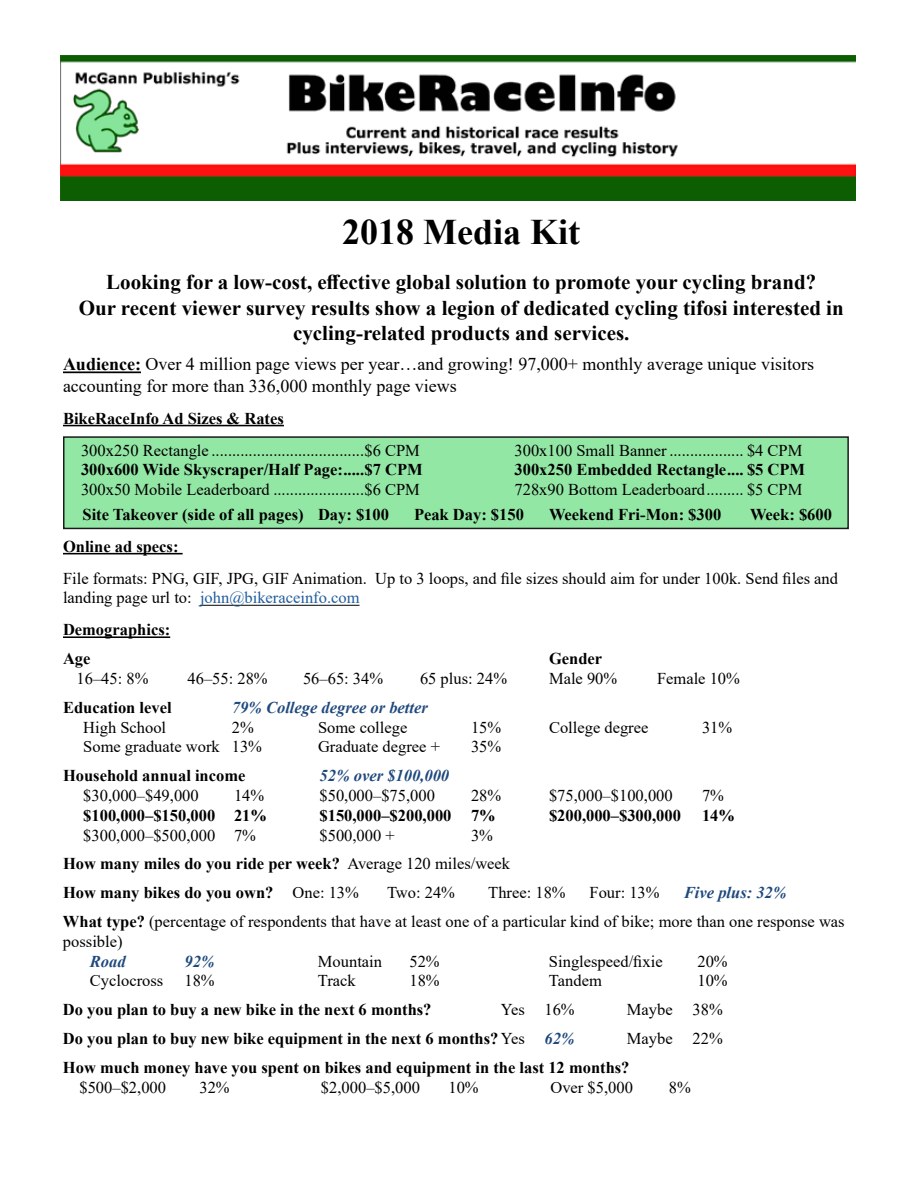
<style>
.page{position:relative;width:918px;height:1188px;background:#fff}
.page>*{position:absolute;margin:0;border:0;box-sizing:border-box;transform-origin:0 0}
.t1{font:700 36px "Times New Roman";color:#000}
.t2{font:700 21px/25.2px "Times New Roman";color:#000;text-align:center}
.t3{font:18px/21.6px "Times New Roman";color:#000}
.t4{font:16.5px/19.8px "Times New Roman";color:#000}
.t5{font:700 16.5px/28.8px "Times New Roman";color:#000}
.t6{font:italic 700 16.5px "Times New Roman";color:#1f497d}
.s1{font-weight:700}
.s2{color:#215e9e}
.s3{font-weight:400}
.s4{font-weight:700;font-style:italic;color:#1f497d}
.s5{font-style:italic;color:#1f497d}
</style>
<div class="page">
<div style="left:64px;top:437px;width:784px;height:91px;background:#93e7a5"></div>
<div style="left:63px;top:436px;width:786px;height:93px;border:2px solid #000"></div>
<hr style="left:63px;top:371px;width:78px;height:2px;background:#000">
<hr style="left:63px;top:425px;width:221px;height:1px;background:#000">
<hr style="left:63px;top:553px;width:120px;height:1px;background:#000">
<hr style="left:200px;top:605px;width:160px;height:1px;background:#000">
<hr style="left:63px;top:636px;width:107px;height:2px;background:#000">
<img style="left:60px;top:56px;width:796px;height:144px">
<h1 class="t1" style="left:342px;top:206px;width:239px">2018 Media Kit</h1>
<p class="t2" style="left:79px;top:269px;width:767px">Looking for a low-cost, effective global solution to promote your cycling brand?<br>Our recent viewer survey results show a legion of dedicated cycling tifosi interested in cycling-related products and services.</p>
<p class="t3" style="left:63px;top:353px;width:753px"><span class="s1">Audience:</span> Over 4 million page views per year…and growing! 97,000+ monthly average unique visitors accounting for more than 336,000 monthly page views</p>
<p class="t5" style="left:63px;top:403px;width:222px">BikeRaceInfo Ad Sizes &amp; Rates</p>
<p class="t4" style="left:81px;top:440px;width:340px">300x250 Rectangle .....................................$6 CPM</p>
<p class="t4" style="left:515px;top:440px;width:289px">300x100 Small Banner .................. $4 CPM</p>
<p class="t5" style="left:81px;top:455px;width:343px">300x600 Wide Skyscraper/Half Page:.....$7 CPM</p>
<p class="t5" style="left:515px;top:455px;width:292px">300x250 Embedded Rectangle.... $5 CPM</p>
<p class="t4" style="left:81px;top:479px;width:340px">300x50 Mobile Leaderboard ......................$6 CPM</p>
<p class="t4" style="left:515px;top:479px;width:289px">728x90 Bottom Leaderboard......... $5 CPM</p>
<p class="t5" style="left:83px;top:500px;width:308px">Site Takeover (side of all pages) Day: $100</p>
<p class="t5" style="left:414px;top:500px;width:111px">Peak Day: $150</p>
<p class="t5" style="left:549px;top:500px;width:174px">Weekend Fri-Mon: $300</p>
<p class="t5" style="left:750px;top:500px;width:84px">Week: $600</p>
<p class="t5" style="left:63px;top:531px;width:117px">Online ad specs:</p>
<p class="t4" style="left:63px;top:568px;width:777px">File formats: PNG, GIF, JPG, GIF Animation. Up to 3 loops, and file sizes should aim for under 100k. Send files and landing page url to: <span class="s2">john@bikeraceinfo.com</span></p>
<p class="t5" style="left:63px;top:615px;width:109px">Demographics:<br>Age</p>
<p class="t5" style="left:549px;top:644px;width:55px">Gender</p>
<p class="t4" style="left:77px;top:668px;width:73px">16–45: 8%</p>
<p class="t4" style="left:188px;top:668px;width:82px">46–55: 28%</p>
<p class="t4" style="left:303px;top:668px;width:82px">56–65: 34%</p>
<p class="t4" style="left:420px;top:668px;width:89px">65 plus: 24%</p>
<p class="t4" style="left:549px;top:668px;width:70px">Male 90%</p>
<p class="t4" style="left:657px;top:668px;width:84px">Female 10%</p>
<p class="t5" style="left:63px;top:692px;width:110px">Education level</p>
<p class="t6" style="left:232px;top:696px;width:198px">79% College degree or better</p>
<p class="t4" style="left:83px;top:717px;width:84px">High School</p>
<p class="t4" style="left:232px;top:717px;width:23px">2%</p>
<p class="t4" style="left:318px;top:717px;width:91px">Some college</p>
<p class="t4" style="left:471px;top:717px;width:32px">15%</p>
<p class="t4" style="left:549px;top:717px;width:101px">College degree</p>
<p class="t4" style="left:702px;top:717px;width:32px">31%</p>
<p class="t4" style="left:83px;top:736px;width:180px">Some graduate work 13%</p>
<p class="t4" style="left:318px;top:736px;width:124px">Graduate degree +</p>
<p class="t4" style="left:471px;top:736px;width:32px">35%</p>
<p class="t5" style="left:63px;top:761px;width:184px">Household annual income</p>
<p class="t6" style="left:320px;top:764px;width:131px">52% over $100,000</p>
<p class="t4" style="left:83px;top:785px;width:117px">$30,000–$49,000</p>
<p class="t4" style="left:234px;top:785px;width:32px">14%</p>
<p class="t4" style="left:320px;top:785px;width:117px">$50,000–$75,000</p>
<p class="t4" style="left:471px;top:785px;width:32px">28%</p>
<p class="t4" style="left:549px;top:785px;width:125px">$75,000–$100,000</p>
<p class="t4" style="left:702px;top:785px;width:23px">7%</p>
<p class="t5" style="left:83px;top:800px;width:185px">$100,000–$150,000 21%</p>
<p class="t5" style="left:320px;top:800px;width:178px">$150,000–$200,000 7%</p>
<p class="t5" style="left:549px;top:800px;width:133px">$200,000–$300,000</p>
<p class="t5" style="left:702px;top:800px;width:34px">14%</p>
<p class="t4" style="left:83px;top:825px;width:174px">$300,000–$500,000 7%</p>
<p class="t4" style="left:320px;top:825px;width:77px">$500,000 +</p>
<p class="t5" style="left:63px;top:820px;width:449px;text-indent:408px"><span class="s3">3%<br></span>How many miles do you ride per week? <span class="s3">Average 120 miles/week<br></span>How many bikes do you own? <span class="s3">One: 13%</span></p>
<p class="t4" style="left:387px;top:882px;width:70px">Two: 24%</p>
<p class="t4" style="left:488px;top:882px;width:79px">Three: 18%</p>
<p class="t4" style="left:589px;top:882px;width:72px">Four: 13%</p>
<p class="t4" style="left:63px;top:878px;width:783px;line-height:28.8px;text-indent:621px"><span class="s4">Five plus: 32%<br></span><span class="s1">What type?</span> (percentage of respondents that have at least one of a particular kind of bike; more than one response was</p>
<p class="t4" style="left:63px;top:931px;width:61px">possible)</p>
<p class="t6" style="left:90px;top:950px;width:37px">Road</p>
<p class="t6" style="left:184px;top:950px;width:32px">92%</p>
<p class="t4" style="left:318px;top:951px;width:66px">Mountain</p>
<p class="t4" style="left:409px;top:951px;width:32px">52%</p>
<p class="t4" style="left:549px;top:951px;width:115px">Singlespeed/fixie</p>
<p class="t4" style="left:697px;top:951px;width:32px">20%</p>
<p class="t4" style="left:90px;top:970px;width:75px">Cyclocross</p>
<p class="t4" style="left:184px;top:970px;width:32px">18%</p>
<p class="t4" style="left:318px;top:970px;width:39px">Track</p>
<p class="t4" style="left:409px;top:970px;width:32px">18%</p>
<p class="t4" style="left:549px;top:970px;width:54px">Tandem</p>
<p class="t4" style="left:697px;top:970px;width:32px">10%</p>
<p class="t5" style="left:63px;top:995px;width:370px">Do you plan to buy a new bike in the next 6 months?</p>
<p class="t4" style="left:501px;top:999px;width:75px">Yes 16%</p>
<p class="t4" style="left:627px;top:999px;width:97px">Maybe 38%</p>
<p class="t5" style="left:63px;top:1024px;width:513px">Do you plan to buy new bike equipment in the next 6 months? <span class="s3">Yes</span> <span class="s5">62%</span></p>
<p class="t4" style="left:627px;top:1028px;width:97px">Maybe 22%</p>
<p class="t5" style="left:63px;top:1052px;width:568px">How much money have you spent on bikes and equipment in the last 12 months?</p>
<p class="t4" style="left:79px;top:1077px;width:88px">$500–$2,000</p>
<p class="t4" style="left:199px;top:1077px;width:32px">32%</p>
<p class="t4" style="left:321px;top:1077px;width:100px">$2,000–$5,000</p>
<p class="t4" style="left:448px;top:1077px;width:32px">10%</p>
<p class="t4" style="left:550px;top:1077px;width:84px">Over $5,000</p>
<p class="t4" style="left:669px;top:1077px;width:23px">8%</p>
</div>
